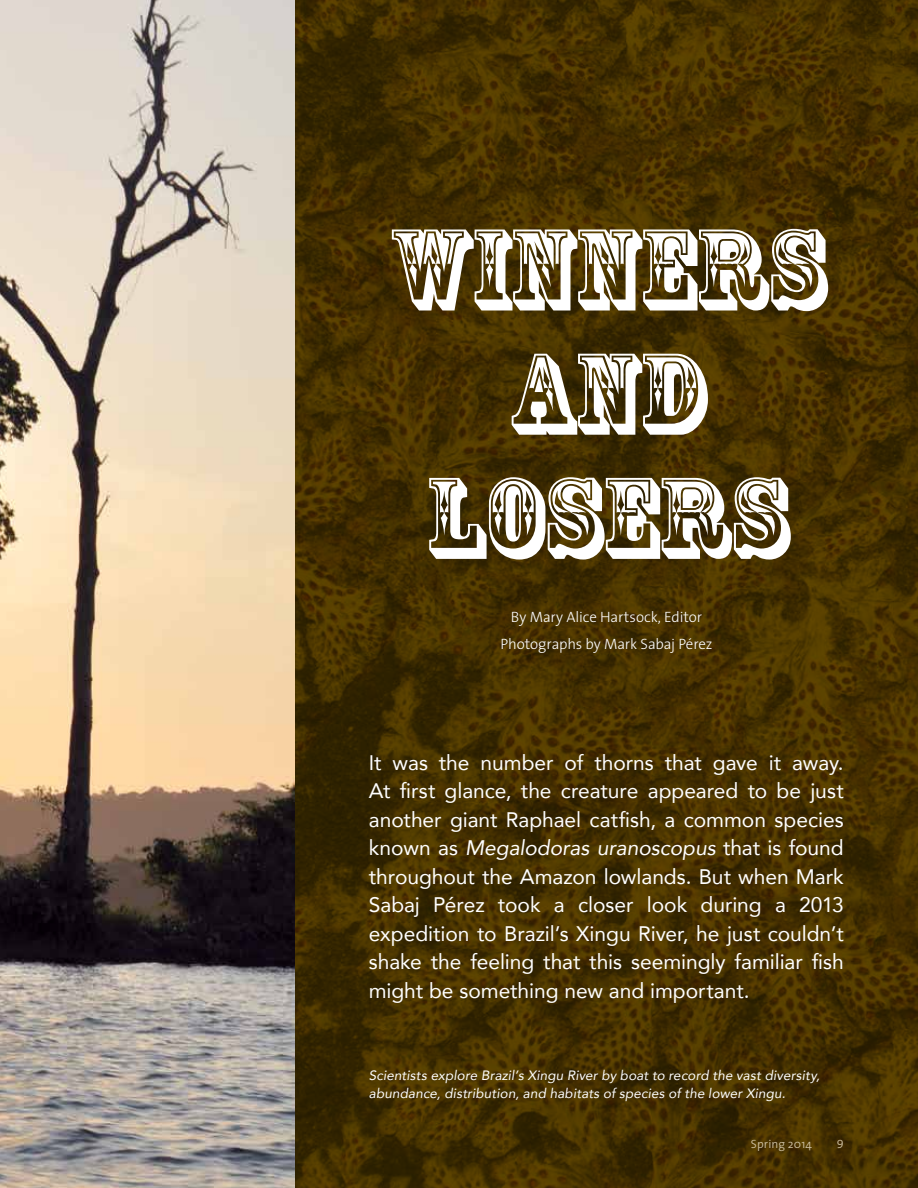
<style>
.page{position:relative;width:918px;height:1188px;background:#fff}
.page>*{position:absolute;margin:0;border:0;box-sizing:border-box;transform-origin:0 0}
.t1{font:108px/124.2px "Rosewood Std";letter-spacing:.005em;color:#fff;text-align:center}
.t2{font:21px/28.5px "Avenir";color:#fff;text-align:justify}
.t3{font:300 15px/27px "The Sans";letter-spacing:-.005em;color:#fff;text-align:center}
.t4{font:italic 13.5px/18px "Avenir";letter-spacing:.01em;color:#fff}
.t5{font:300 12px "The Sans";letter-spacing:.01em;color:#cec1a2}
.t6{font:12px "The Sans Semi Light Caps";color:#cec1a2}
.s1{font-style:italic}
</style>
<div class="page">
<img style="left:295px;top:0;width:623px;height:1188px">
<img style="left:0;top:0;width:295px;height:1188px">
<h1 class="t1" style="left:388px;top:207px;width:439px">WINNERS<br>AND<br>LOSERS</h1>
<p class="t3" style="left:500px;top:603px;width:214px">By Mary Alice Hartsock, Editor<br>Photographs by Mark Sabaj Pérez</p>
<p class="t2" style="left:369px;top:748px;width:476px">It was the number of thorns that gave it away.<br>At first glance, the creature appeared to be just another giant Raphael catfish, a common species known as <span class="s1">Megalodoras uranoscopus</span> that is found throughout the Amazon lowlands. But when Mark Sabaj Pérez took a closer look during a 2013 expedition to Brazil’s Xingu River, he just couldn’t shake the feeling that this seemingly familiar fish might be something new and important.</p>
<p class="t4" style="left:369px;top:1067px;width:453px">Scientists explore Brazil’s Xingu River by boat to record the vast diversity, abundance, distribution, and habitats of species of the lower Xingu.</p>
<p class="t5" style="left:751px;top:1134px;width:63px">Spring 2014</p>
<p class="t6" style="left:837px;top:1134px;width:8px">9</p>
</div>
